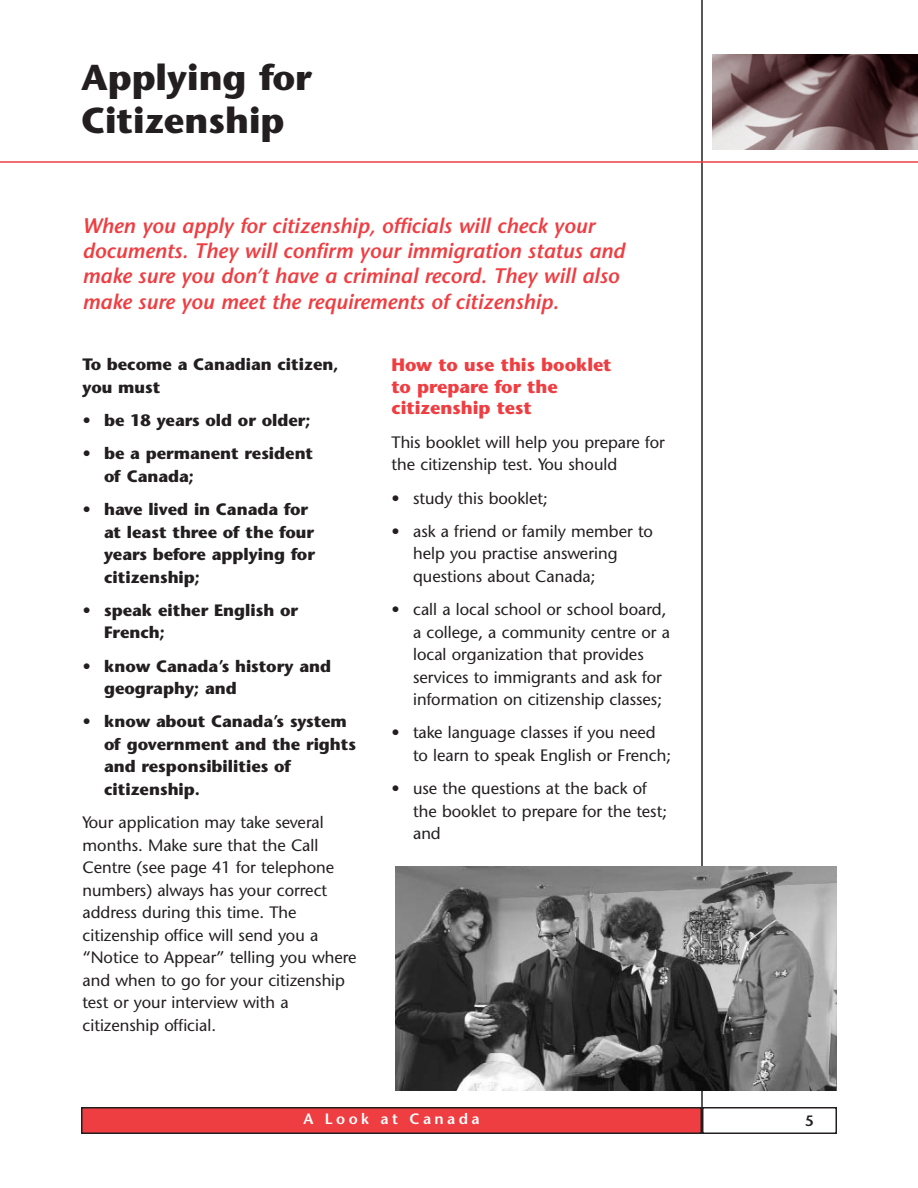
<style>
.page{position:relative;width:918px;height:1188px;background:#fff}
.page>*{position:absolute;margin:0;border:0;box-sizing:border-box;transform-origin:0 0}
.t1{font:700 36px/43.2px "Stone Sans";color:#231f20}
.t2{font:italic 600 21px/25.2px "Stone Sans";color:#ef3e42}
.t3{font:700 18px/21.6px "Stone Sans";color:#ef3e42}
.t4{font:16.5px/22.5px "Stone Sans";color:#231f20}
.t5{font:700 16.5px/22.5px "Stone Sans";color:#231f20}
.t6{font:600 15px "Stone Sans";letter-spacing:.23em;color:#fff}
.t7{font:600 15px "Stone Sans";color:#231f20}
</style>
<div class="page">
<div style="left:82px;top:1108px;width:619px;height:25px;background:#ef3e42"></div>
<div style="left:81px;top:1107px;width:621px;height:27px;border:2px solid #231f20"></div>
<div style="left:702px;top:1107px;width:135px;height:27px;border:2px solid #231f20"></div>
<hr style="left:701px;top:0;width:2px;height:1129px;background:#231f20">
<img style="left:712px;top:54px;width:206px;height:96px">
<hr style="left:0;top:161px;width:918px;height:2px;background:#ef3e42">
<img style="left:396px;top:866px;width:441px;height:224px">
<h1 class="t1" style="left:81px;top:59px;width:232px">Applying for<br>Citizenship</h1>
<p class="t2" style="left:82px;top:215px;width:544px">When you apply for citizenship, officials will check your documents. They will confirm your immigration status and make sure you don’t have a criminal record. They will also make sure you meet the requirements of citizenship.</p>
<p class="t5" style="left:82px;top:355px;width:258px">To become a Canadian citizen, you must</p>
<p class="t5" style="left:83px;top:411px;width:230px">• be 18 years old or older;</p>
<p class="t5" style="left:104px;top:444px;width:211px;text-indent:-22px">• be a permanent resident of Canada;</p>
<p class="t5" style="left:104px;top:500px;width:212px;text-indent:-22px">• have lived in Canada for at least three of the four years before applying for citizenship;</p>
<p class="t5" style="left:104px;top:601px;width:196px;text-indent:-22px">• speak either English or<br>French;</p>
<p class="t5" style="left:104px;top:656px;width:229px;text-indent:-22px">• know Canada’s history and geography; and</p>
<p class="t5" style="left:104px;top:712px;width:254px;text-indent:-22px">• know about Canada’s system of government and the rights and responsibilities of citizenship.</p>
<p class="t4" style="left:83px;top:813px;width:276px">Your application may take several months. Make sure that the Call<br>Centre (see page 41 for telephone numbers) always has your correct address during this time. The citizenship office will send you a “Notice to Appear” telling you where and when to go for your citizenship test or your interview with a citizenship official.</p>
<p class="t3" style="left:392px;top:356px;width:222px">How to use this booklet to prepare for the citizenship test</p>
<p class="t4" style="left:392px;top:432px;width:275px">This booklet will help you prepare for the citizenship test. You should</p>
<p class="t4" style="left:392px;top:488px;width:158px">• study this booklet;</p>
<p class="t4" style="left:413px;top:522px;width:241px;text-indent:-22px">• ask a friend or family member to help you practise answering questions about Canada;</p>
<p class="t4" style="left:413px;top:600px;width:258px;text-indent:-22px">• call a local school or school board, a college, a community centre or a local organization that provides services to immigrants and ask for information on citizenship classes;</p>
<p class="t4" style="left:413px;top:723px;width:260px;text-indent:-22px">• take language classes if you need to learn to speak English or French;</p>
<p class="t4" style="left:413px;top:779px;width:256px;text-indent:-22px">• use the questions at the back of the booklet to prepare for the test; and</p>
<p class="t6" style="left:303px;top:1113px;width:178px">A Look at Canada</p>
<p class="t7" style="left:805px;top:1115px;width:10px">5</p>
</div>
